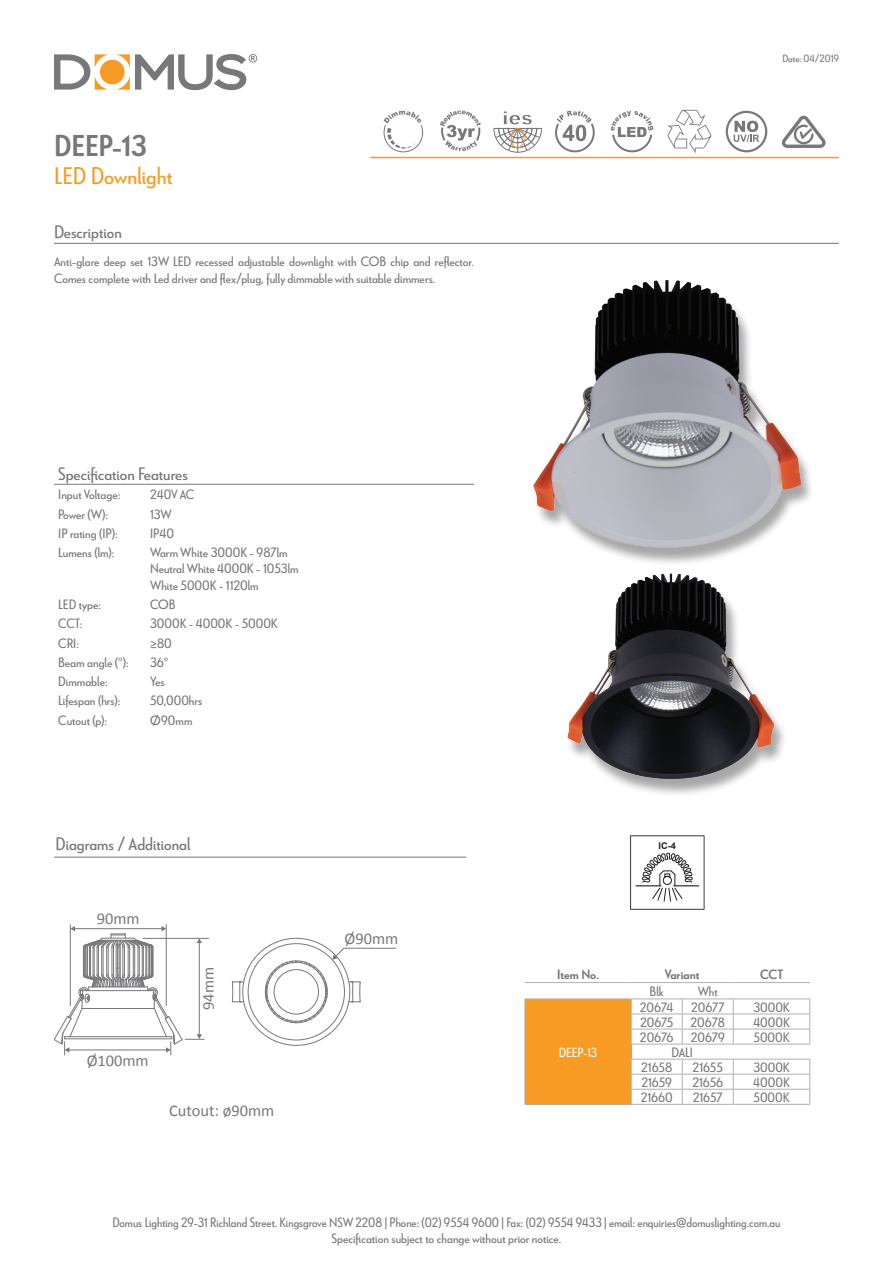
<style>
.page{position:relative;width:893px;height:1263px;background:#fff}
.page>*{position:absolute;margin:0;border:0;box-sizing:border-box;transform-origin:0 0}
.t1{font:700 30px "Le Havre";color:#787779}
.t2{font:24px "Le Havre";color:#f89b24}
.t3{font:18px "Le Havre";color:#787779}
.t4{font:16.35px "Calibri";color:#787779}
.t5{font:13.5px/16.2px "Le Havre";color:#787779}
.t6{font:13.5px/16.2px "Le Havre";color:#787779;text-align:center;scale:.95 1}
.t7{font:700 13.5px "Le Havre";color:#787779}
.t8{font:13.2px "Le Havre";color:#fff}
.t9{font:10.5px "Le Havre";color:#787779}
.t10{font:700 9.3px "Arial";color:#231f20}
</style>
<div class="page">
<svg style="left:54px;top:54px;width:55px;height:36px"></svg>
<svg style="left:116px;top:54px;width:141px;height:36px"></svg>
<div style="left:100px;top:60px;width:25px;height:24px;background:#f89b24;border-radius:50%"></div>
<hr style="left:370px;top:157px;width:469px;height:1px;background:#f89b24">
<hr style="left:54px;top:243px;width:785px;height:1px;background:#787779">
<hr style="left:54px;top:857px;width:412px;height:1px;background:#787779">
<svg style="left:611px;top:111px;width:43px;height:41px"></svg>
<svg style="left:667px;top:110px;width:44px;height:43px"></svg>
<svg style="left:726px;top:111px;width:41px;height:41px"></svg>
<svg style="left:782px;top:115px;width:44px;height:33px"></svg>
<svg style="left:555px;top:111px;width:40px;height:41px"></svg>
<svg style="left:493px;top:111px;width:49px;height:42px"></svg>
<div style="left:511px;top:128px;width:14px;height:20px;border:1px solid #f29123;border-radius:50%"></div>
<svg style="left:440px;top:111px;width:41px;height:40px"></svg>
<svg style="left:383px;top:111px;width:40px;height:41px"></svg>
<hr style="left:54px;top:484px;width:92px;height:1px;background:#787779">
<hr style="left:146px;top:484px;width:328px;height:1px;background:#787779">
<svg style="left:524px;top:982px;width:286px;height:122px"></svg>
<hr style="left:524px;top:1104px;width:107px;height:1px;background:#b1afb1">
<hr style="left:631px;top:1104px;width:51px;height:1px;background:#b1afb1">
<hr style="left:682px;top:1104px;width:51px;height:1px;background:#b1afb1">
<hr style="left:733px;top:1104px;width:77px;height:1px;background:#b1afb1">
<hr style="left:525px;top:982px;width:106px;height:1px;background:#b1afb1">
<hr style="left:733px;top:982px;width:77px;height:1px;background:#b1afb1">
<hr style="left:524px;top:998px;width:107px;height:1px;background:#b1afb1">
<hr style="left:733px;top:998px;width:77px;height:1px;background:#b1afb1">
<hr style="left:733px;top:1059px;width:77px;height:1px;background:#b1afb1">
<hr style="left:631px;top:982px;width:51px;height:1px;background:#b1afb1">
<hr style="left:631px;top:998px;width:51px;height:1px;background:#b1afb1">
<img style="left:567px;top:574px;width:215px;height:220px">
<img style="left:533px;top:280px;width:278px;height:294px">
<hr style="left:70px;top:924px;width:1px;height:82px;background:#787779">
<hr style="left:166px;top:924px;width:1px;height:82px;background:#787779">
<hr style="left:143px;top:938px;width:66px;height:1px;background:#787779">
<svg style="left:54px;top:926px;width:150px;height:129px"></svg>
<svg style="left:232px;top:938px;width:164px;height:108px"></svg>
<svg style="left:630px;top:835px;width:74px;height:75px"></svg>
<h1 class="t1" style="left:54px;top:127px;width:94px">DEEP-13</h1>
<h2 class="t2" style="left:54px;top:162px;width:120px">LED Downlight</h2>
<h3 class="t3" style="left:54px;top:221px;width:69px">Description</h3>
<p class="t5" style="left:54px;top:253px;width:422px">Anti-glare deep set 13W LED recessed adjustable downlight with COB chip and reflector.<br>Comes complete with Led driver and flex/plug, fully dimmable with suitable dimmers.</p>
<h3 class="t3" style="left:58px;top:463px;width:131px">Specification Features</h3>
<p class="t5" style="left:58px;top:486px;width:64px">Input Voltage:</p>
<p class="t5" style="left:150px;top:486px;width:46px">240V AC</p>
<p class="t5" style="left:58px;top:505px;width:51px">Power (W):</p>
<p class="t5" style="left:150px;top:505px;width:23px">13W</p>
<p class="t5" style="left:58px;top:525px;width:61px">IP rating (IP):</p>
<p class="t5" style="left:150px;top:525px;width:25px">IP40</p>
<p class="t5" style="left:58px;top:544px;width:58px">Lumens (lm):</p>
<p class="t5" style="left:150px;top:544px;width:150px">Warm White 3000K - 987lm<br>Neutral White 4000K - 1053lm<br>White 5000K - 1120lm</p>
<p class="t5" style="left:58px;top:596px;width:44px">LED type:</p>
<p class="t5" style="left:150px;top:596px;width:27px">COB</p>
<p class="t5" style="left:58px;top:615px;width:26px">CCT:</p>
<p class="t5" style="left:150px;top:615px;width:129px">3000K - 4000K - 5000K</p>
<p class="t5" style="left:58px;top:634px;width:22px">CRI:</p>
<p class="t5" style="left:150px;top:634px;width:23px">≥80</p>
<p class="t5" style="left:58px;top:654px;width:72px">Beam angle (°):</p>
<p class="t5" style="left:150px;top:654px;width:20px">36°</p>
<p class="t5" style="left:58px;top:673px;width:51px">Dimmable:</p>
<p class="t5" style="left:150px;top:673px;width:16px">Yes</p>
<p class="t5" style="left:58px;top:692px;width:64px">Lifespan (hrs):</p>
<p class="t5" style="left:150px;top:692px;width:54px">50,000hrs</p>
<p class="t5" style="left:58px;top:712px;width:50px">Cutout ( ):</p>
<p class="t5" style="left:150px;top:712px;width:44px">Ø90mm</p>
<h3 class="t3" style="left:56px;top:833px;width:136px">Diagrams / Additional</h3>
<p class="t4" style="left:97px;top:909px;width:44px">90mm</p>
<p class="t4" style="left:87px;top:1050px;width:64px">Ø100mm</p>
<p class="t4" style="left:198px;top:1010px;width:44px;rotate:-90deg">94mm</p>
<p class="t4" style="left:169px;top:1100px;width:107px">Cutout: ø90mm</p>
<p class="t4" style="left:345px;top:928px;width:55px">Ø90mm</p>
<p class="t9" style="left:782px;top:53px;width:58px">Date: 04/2019</p>
<p class="t10" style="left:659px;top:839px;width:19px">IC-4</p>
<p class="t7" style="left:557px;top:966px;width:43px">Item No.</p>
<p class="t7" style="left:665px;top:966px;width:36px">Variant</p>
<p class="t7" style="left:760px;top:966px;width:25px">CCT</p>
<p class="t5" style="left:650px;top:982px;width:16px">Blk</p>
<p class="t5" style="left:698px;top:982px;width:22px">Wht</p>
<p class="t8" style="left:559px;top:1044px;width:40px">DEEP-13</p>
<p class="t5" style="left:640px;top:999px;width:35px">20674</p>
<p class="t5" style="left:691px;top:999px;width:35px">20677</p>
<p class="t5" style="left:753px;top:999px;width:38px">3000K</p>
<p class="t5" style="left:640px;top:1014px;width:35px">20675</p>
<p class="t5" style="left:690px;top:1014px;width:36px">20678</p>
<p class="t5" style="left:753px;top:1014px;width:38px">4000K</p>
<p class="t5" style="left:640px;top:1029px;width:35px">20676</p>
<p class="t5" style="left:691px;top:1029px;width:36px">20679</p>
<p class="t5" style="left:753px;top:1029px;width:37px">5000K</p>
<p class="t5" style="left:641px;top:1044px;width:53px;line-height:15px;text-indent:30px">DALI<br>21658</p>
<p class="t5" style="left:693px;top:1059px;width:32px">21655</p>
<p class="t5" style="left:753px;top:1059px;width:38px">3000K</p>
<p class="t5" style="left:641px;top:1074px;width:32px">21659</p>
<p class="t5" style="left:692px;top:1074px;width:32px">21656</p>
<p class="t5" style="left:753px;top:1074px;width:38px">4000K</p>
<p class="t5" style="left:641px;top:1089px;width:33px">21660</p>
<p class="t5" style="left:693px;top:1089px;width:31px">21657</p>
<p class="t5" style="left:753px;top:1089px;width:37px">5000K</p>
<p class="t6" style="left:113px;top:1214px;width:704px">Domus Lighting 29-31 Richland Street. Kingsgrove NSW 2208 | Phone: (02) 9554 9600 | Fax: (02) 9554 9433 | email: enquiries@domuslighting.com.au<br>Specification subject to change without prior notice.</p>
</div>
